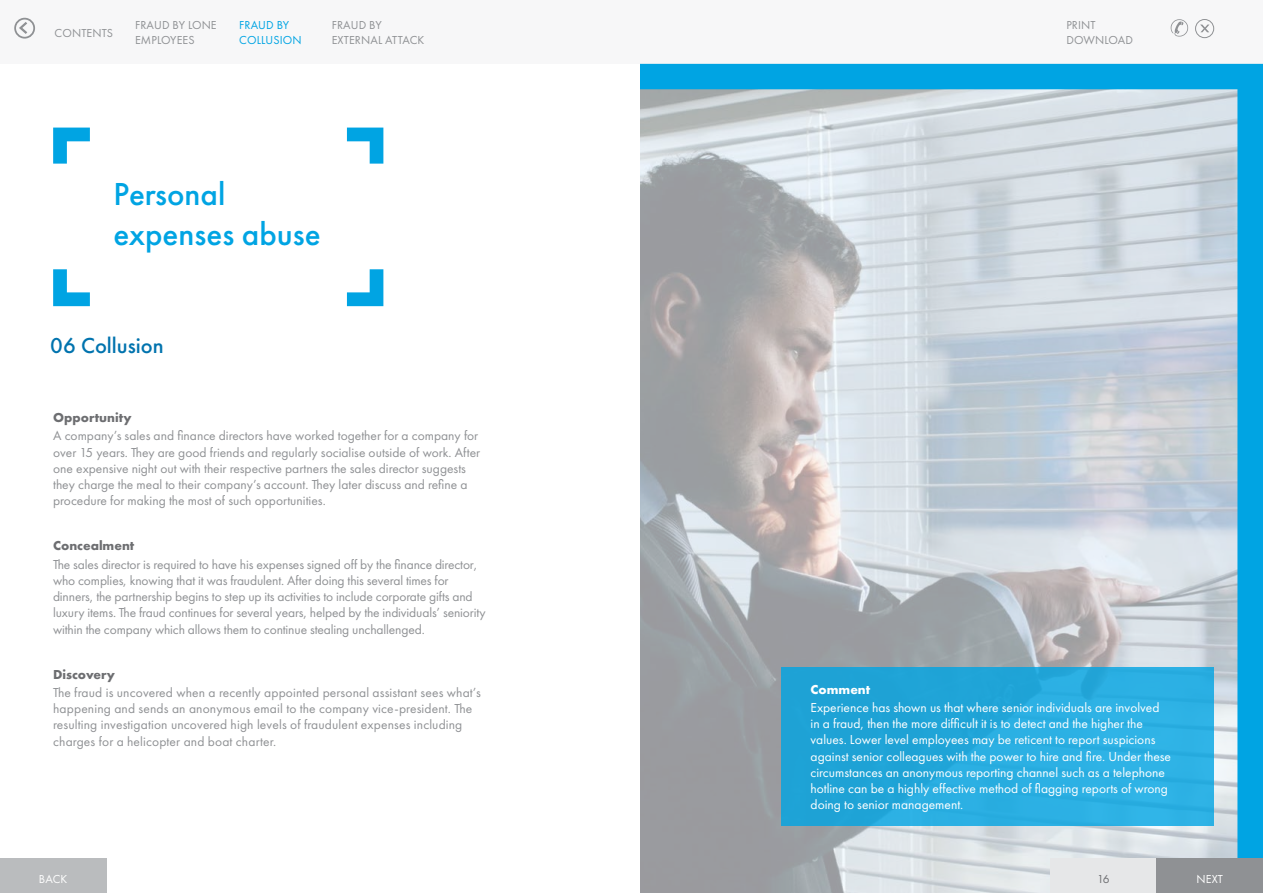
<style>
.page{position:relative;width:1263px;height:893px;background:#fff}
.page>*{position:absolute;margin:0;border:0;box-sizing:border-box;transform-origin:0 0}
.t1{font:500 33px/39.6px "Futura PT";color:#00a4e3}
.t2{font:500 22.5px "Futura PT";color:#0073ae}
.t3{font:13.5px/16.2px "Futura PT";color:#8f9194}
.t4{font:13.5px/16.2px "Futura PT";color:#fff}
.t5{font:700 13.5px "Futura PT";color:#6d6e71}
.t6{font:700 13.5px "Futura PT";color:#fff}
.t7{font:12px/15px "Futura PT";letter-spacing:.01em;color:#8f9194}
.t8{font:12px/15px "Futura PT";letter-spacing:.01em;color:#00a4e3}
.t9{font:12px "Futura PT";letter-spacing:.01em;color:#fff}
.t10{font:12px "Futura PT";color:#6d6e71}
</style>
<div class="page">
<svg style="left:640px;top:64px;width:623px;height:809px;background:#b0c2cd"></svg>
<div style="left:0;top:0;width:1263px;height:64px;background:#f7f7f8"></div>
<div style="left:1050px;top:859px;width:213px;height:34px;background:#e6e7e8"></div>
<div style="left:0;top:859px;width:106px;height:34px;background:#babcbe"></div>
<div style="left:1157px;top:859px;width:106px;height:34px;background:#8f9194"></div>
<svg style="left:347px;top:128px;width:36px;height:36px"></svg>
<svg style="left:347px;top:269px;width:36px;height:37px"></svg>
<svg style="left:53px;top:269px;width:37px;height:37px"></svg>
<svg style="left:53px;top:128px;width:37px;height:36px"></svg>
<div style="left:782px;top:668px;width:432px;height:158px;background:#27acdf"></div>
<svg style="left:19px;top:22px;width:8px;height:12px"></svg>
<div style="left:14px;top:18px;width:21px;height:21px;border:2px solid #8f9194;border-radius:50%"></div>
<svg style="left:1171px;top:19px;width:17px;height:18px"></svg>
<div style="left:1195px;top:19px;width:19px;height:19px;border:1px solid #8f9194;border-radius:50%"></div>
<svg style="left:1200px;top:25px;width:9px;height:7px"></svg>
<p class="t7" style="left:55px;top:25px;width:60px">CONTENTS</p>
<p class="t7" style="left:135px;top:18px;width:83px">FRAUD BY LONE<br>EMPLOYEES</p>
<p class="t8" style="left:239px;top:18px;width:64px">FRAUD BY<br>COLLUSION</p>
<p class="t7" style="left:332px;top:18px;width:94px">FRAUD BY<br>EXTERNAL ATTACK</p>
<p class="t7" style="left:1066px;top:18px;width:68px">PRINT<br>DOWNLOAD</p>
<h1 class="t1" style="left:114px;top:174px;width:209px">Personal expenses abuse</h1>
<h2 class="t2" style="left:50px;top:332px;width:115px">06 Collusion</h2>
<p class="t5" style="left:53px;top:409px;width:80px">Opportunity</p>
<p class="t3" style="left:53px;top:428px;width:428px">A company’s sales and finance directors have worked together for a company for over 15 years. They are good friends and regularly socialise outside of work. After one expensive night out with their respective partners the sales director suggests they charge the meal to their company’s account. They later discuss and refine a procedure for making the most of such opportunities.</p>
<p class="t5" style="left:53px;top:537px;width:83px">Concealment</p>
<p class="t3" style="left:53px;top:556px;width:434px">The sales director is required to have his expenses signed off by the finance director, who complies, knowing that it was fraudulent. After doing this several times for dinners, the partnership begins to step up its activities to include corporate gifts and luxury items. The fraud continues for several years, helped by the individuals’ seniority within the company which allows them to continue stealing unchallenged.</p>
<p class="t5" style="left:53px;top:665px;width:63px">Discovery</p>
<p class="t3" style="left:53px;top:684px;width:429px">The fraud is uncovered when a recently appointed personal assistant sees what’s happening and sends an anonymous email to the company vice-president. The resulting investigation uncovered high levels of fraudulent expenses including charges for a helicopter and boat charter.</p>
<p class="t6" style="left:810px;top:680px;width:61px">Comment</p>
<p class="t4" style="left:810px;top:699px;width:362px">Experience has shown us that where senior individuals are involved in a fraud, then the more difficult it is to detect and the higher the values. Lower level employees may be reticent to report suspicions against senior colleagues with the power to hire and fire. Under these circumstances an anonymous reporting channel such as a telephone hotline can be a highly effective method of flagging reports of wrong doing to senior management.</p>
<p class="t9" style="left:39px;top:872px;width:30px">BACK</p>
<p class="t10" style="left:1097px;top:872px;width:14px">16</p>
<p class="t9" style="left:1196px;top:872px;width:28px">NEXT</p>
</div>
